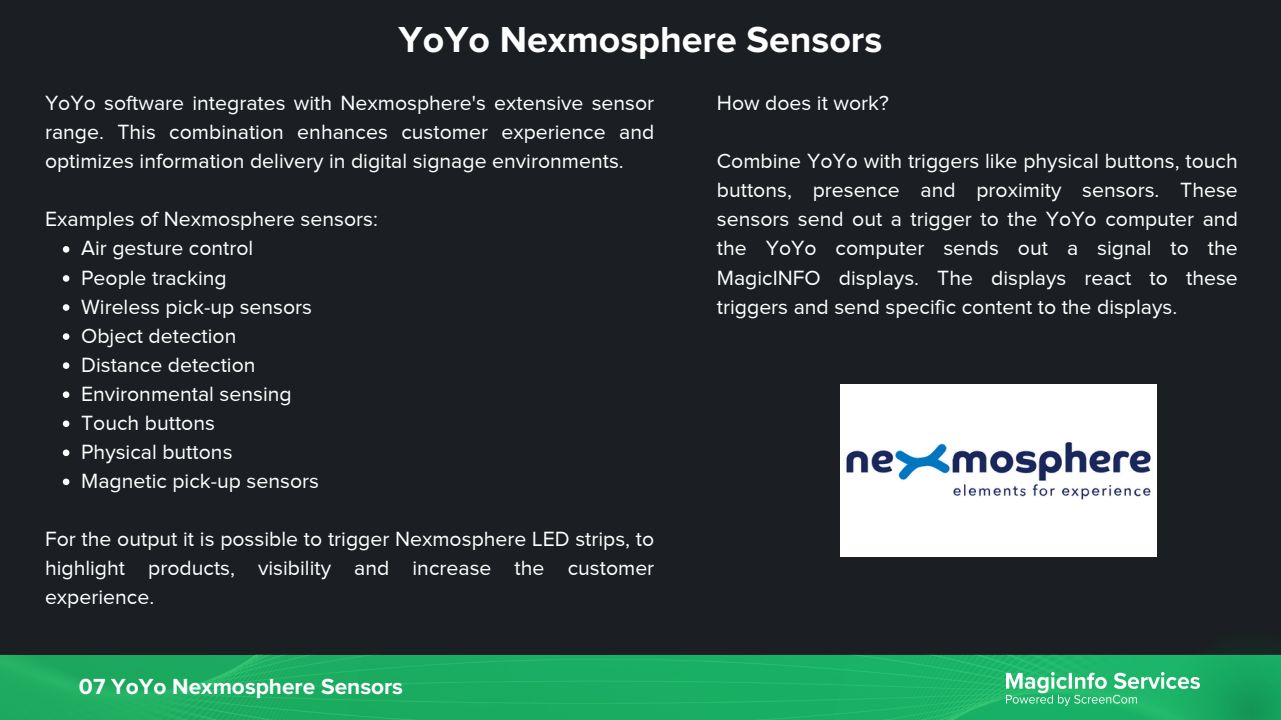
<style>
.page{position:relative;width:1281px;height:720px;background:#1b1e22}
.page>*{position:absolute;margin:0;border:0;box-sizing:border-box;transform-origin:0 0}
.t1{font:700 37.5px "Proxima Nova";color:#fff}
.t2{font:700 22.62px "Proxima Nova";color:#fff}
.t3{font:21.25px/29px "Proxima Nova";color:#fff;text-align:justify}
</style>
<div class="page">
<svg style="left:1166px;top:652px;width:115px;height:3px"></svg>
<img style="left:0;top:655px;width:1281px;height:65px">
<img style="left:1006px;top:673px;width:193px;height:33px">
<img style="left:840px;top:385px;width:316px;height:172px">
<svg style="left:63px;top:246px;width:6px;height:7px"></svg>
<svg style="left:63px;top:275px;width:6px;height:7px"></svg>
<svg style="left:63px;top:304px;width:6px;height:7px"></svg>
<svg style="left:63px;top:333px;width:6px;height:7px"></svg>
<svg style="left:63px;top:362px;width:6px;height:7px"></svg>
<svg style="left:63px;top:391px;width:6px;height:7px"></svg>
<svg style="left:63px;top:420px;width:6px;height:7px"></svg>
<svg style="left:63px;top:450px;width:6px;height:6px"></svg>
<svg style="left:63px;top:479px;width:6px;height:6px"></svg>
<p class="t1" style="left:399px;top:22px;width:485px">YoYo Nexmosphere Sensors</p>
<p class="t3" style="left:45px;top:89px;width:611px">YoYo software integrates with Nexmosphere's extensive sensor range. This combination enhances customer experience and optimizes information delivery in digital signage environments.</p>
<p class="t3" style="left:45px;top:205px;width:334px">Examples of Nexmosphere sensors:</p>
<p class="t3" style="left:81px;top:234px;width:174px">Air gesture control</p>
<p class="t3" style="left:81px;top:263px;width:147px">People tracking</p>
<p class="t3" style="left:81px;top:292px;width:232px">Wireless pick-up sensors</p>
<p class="t3" style="left:81px;top:321px;width:157px">Object detection</p>
<p class="t3" style="left:81px;top:350px;width:176px">Distance detection</p>
<p class="t3" style="left:81px;top:379px;width:212px">Environmental sensing</p>
<p class="t3" style="left:81px;top:408px;width:135px">Touch buttons</p>
<p class="t3" style="left:81px;top:437px;width:153px">Physical buttons</p>
<p class="t3" style="left:81px;top:466px;width:239px">Magnetic pick-up sensors</p>
<p class="t3" style="left:45px;top:524px;width:611px">For the output it is possible to trigger Nexmosphere LED strips, to highlight products, visibility and increase the customer experience.</p>
<p class="t3" style="left:717px;top:89px;width:173px">How does it work?</p>
<p class="t3" style="left:717px;top:147px;width:522px">Combine YoYo with triggers like physical buttons, touch buttons, presence and proximity sensors. These sensors send out a trigger to the YoYo computer and the YoYo computer sends out a signal to the MagicINFO displays. The displays react to these triggers and send specific content to the displays.</p>
<p class="t2" style="left:79px;top:677px;width:326px">07 YoYo Nexmosphere Sensors</p>
</div>
